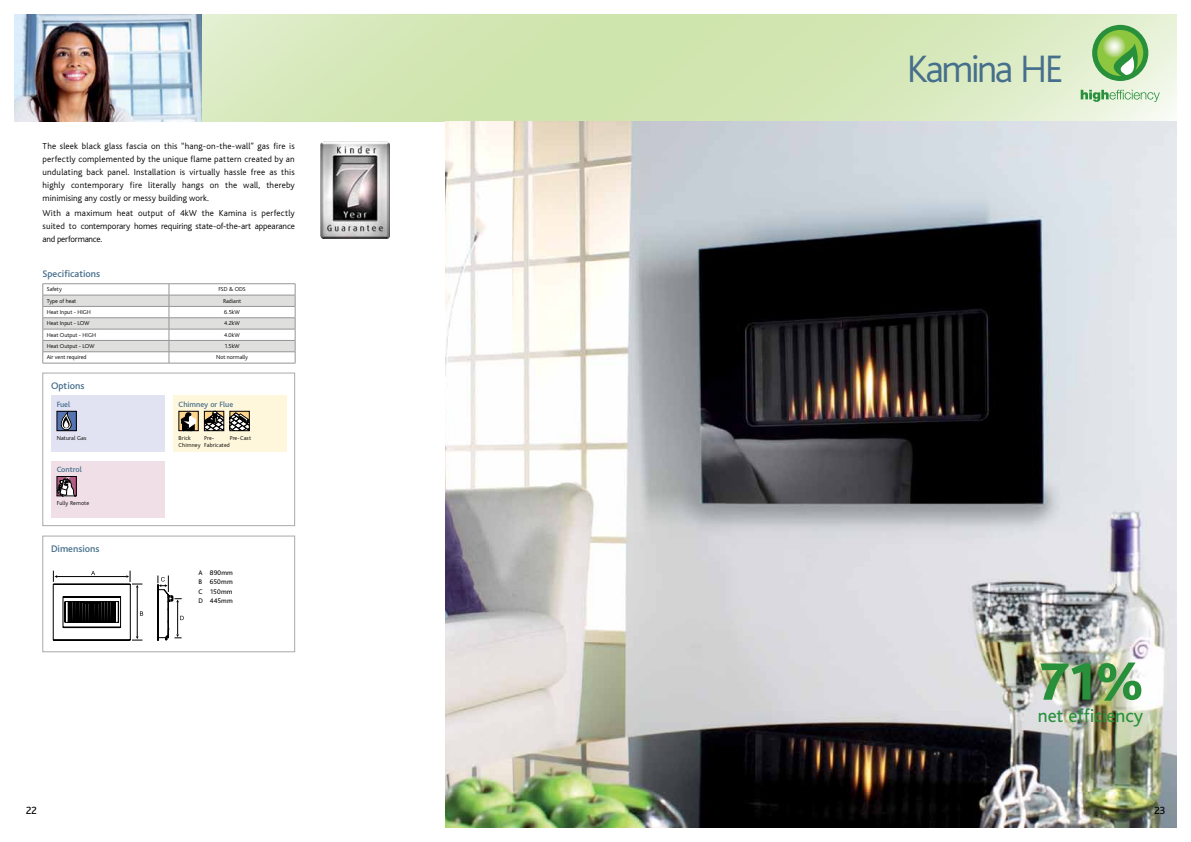
<style>
.page{position:relative;width:1191px;height:842px;background:#fff}
.page>*{position:absolute;margin:0;border:0;box-sizing:border-box;transform-origin:0 0}
.t1{font:800 54.8px "Bliss";color:#28903b}
.t2{font:300 40px "Bliss";letter-spacing:-.07em;color:#466f8c}
.t3{font:19.2px "Bliss";letter-spacing:-.005em;color:#28903b}
.t4{font:11px "Bliss";color:#000}
.t5{font:500 10px "Bliss";color:#466f8c}
.t6{font:300 9px/13px "Bliss";color:#000;text-align:justify}
.t7{font:500 8px "Bliss";color:#466f8c}
.t8{font:7px/9.2px "Bliss";letter-spacing:.02em;color:#000;text-align:justify}
.t9{font:300 6px "Bliss";color:#000}
.t10{font:300 6px/7px "Bliss";letter-spacing:.02em;color:#000}
</style>
<div class="page">
<svg style="left:201px;top:14px;width:975px;height:108px;background:#d5e7ba"></svg>
<svg style="left:1080px;top:90px;width:79px;height:12px"></svg>
<svg style="left:1092px;top:25px;width:56px;height:56px;background:#87c171"></svg>
<img style="left:445px;top:122px;width:731px;height:706px">
<img style="left:14px;top:14px;width:187px;height:108px">
<hr style="left:43px;top:283px;width:126px;height:1px;background:#939598">
<hr style="left:169px;top:283px;width:126px;height:1px;background:#939598">
<svg style="left:43px;top:284px;width:253px;height:79px"></svg>
<hr style="left:43px;top:363px;width:126px;height:1px;background:#939598">
<hr style="left:169px;top:363px;width:126px;height:1px;background:#939598">
<div style="left:43px;top:373px;width:252px;height:153px;border:1px solid #a7a9ac"></div>
<div style="left:51px;top:395px;width:113px;height:57px;background:#e1e2f2"></div>
<div style="left:173px;top:395px;width:113px;height:57px;background:#fff7db"></div>
<div style="left:51px;top:461px;width:113px;height:56px;background:#f0dfe7"></div>
<svg style="left:59px;top:478px;width:16px;height:16px"></svg>
<div style="left:57px;top:476px;width:20px;height:20px;border:1px solid #000"></div>
<div style="left:57px;top:411px;width:20px;height:20px;background:#5574b4"></div>
<svg style="left:60px;top:413px;width:12px;height:16px"></svg>
<div style="left:57px;top:411px;width:20px;height:20px;border:1px solid #000"></div>
<svg style="left:181px;top:413px;width:15px;height:19px"></svg>
<div style="left:179px;top:411px;width:19px;height:20px;border:1px solid #000"></div>
<svg style="left:206px;top:413px;width:16px;height:16px"></svg>
<div style="left:204px;top:411px;width:20px;height:20px;border:1px solid #000"></div>
<svg style="left:232px;top:413px;width:15px;height:16px"></svg>
<div style="left:230px;top:411px;width:19px;height:20px;border:1px solid #000"></div>
<div style="left:43px;top:536px;width:252px;height:116px;border:1px solid #a7a9ac"></div>
<svg style="left:158px;top:575px;width:26px;height:66px"></svg>
<svg style="left:52px;top:571px;width:91px;height:70px"></svg>
<img style="left:320px;top:142px;width:70px;height:97px">
<p class="t6" style="left:43px;top:139px;width:254px">The sleek black glass fascia on this “hang-on-the-wall” gas fire is perfectly complemented by the unique flame pattern created by an undulating back panel. Installation is virtually hassle free as this highly contemporary fire literally hangs on the wall, thereby minimising any costly or messy building work.</p>
<p class="t6" style="left:43px;top:207px;width:254px">With a maximum heat output of 4kW the Kamina is perfectly suited to contemporary homes requiring state-of-the-art appearance and performance.</p>
<p class="t5" style="left:43px;top:268px;width:59px">Specifications</p>
<p class="t9" style="left:47px;top:286px;width:17px">Safety</p>
<p class="t9" style="left:218px;top:286px;width:29px">FSD &amp; ODS</p>
<p class="t9" style="left:47px;top:297px;width:31px">Type of heat</p>
<p class="t9" style="left:223px;top:297px;width:20px">Radiant</p>
<p class="t9" style="left:47px;top:309px;width:46px">Heat Input - HIGH</p>
<p class="t9" style="left:224px;top:309px;width:17px">6.5kW</p>
<p class="t9" style="left:47px;top:320px;width:44px">Heat Input - LOW</p>
<p class="t9" style="left:224px;top:320px;width:17px">4.2kW</p>
<p class="t9" style="left:47px;top:331px;width:51px">Heat Output - HIGH</p>
<p class="t9" style="left:224px;top:331px;width:17px">4.0kW</p>
<p class="t9" style="left:47px;top:343px;width:49px">Heat Output - LOW</p>
<p class="t9" style="left:224px;top:343px;width:17px">1.5kW</p>
<p class="t9" style="left:47px;top:354px;width:41px">Air vent required</p>
<p class="t9" style="left:216px;top:354px;width:33px">Not normally</p>
<p class="t5" style="left:51px;top:380px;width:35px">Options</p>
<p class="t7" style="left:57px;top:400px;width:15px">Fuel</p>
<p class="t7" style="left:179px;top:400px;width:56px">Chimney or Flue</p>
<p class="t9" style="left:230px;top:435px;width:23px">Pre-Cast</p>
<p class="t10" style="left:57px;top:434px;width:31px">Natural Gas</p>
<p class="t10" style="left:179px;top:434px;width:23px">Brick<br>Chimney</p>
<p class="t10" style="left:204px;top:434px;width:27px">Pre-<br>Fabricated</p>
<p class="t7" style="left:57px;top:466px;width:27px">Control</p>
<p class="t9" style="left:57px;top:500px;width:34px">Fully Remote</p>
<p class="t5" style="left:51px;top:543px;width:50px">Dimensions</p>
<p class="t8" style="left:198px;top:568px;width:36px">A 890mm B 650mm C 150mm D 445mm</p>
<h2 class="t2" style="left:907px;top:48px;width:158px">Kamina HE</h2>
<h1 class="t1" style="left:1037px;top:653px;width:109px">71%</h1>
<h3 class="t3" style="left:1037px;top:705px;width:107px">net efficiency</h3>
<p class="t4" style="left:26px;top:804px;width:13px">22</p>
<p class="t4" style="left:1154px;top:804px;width:13px">23</p>
</div>
